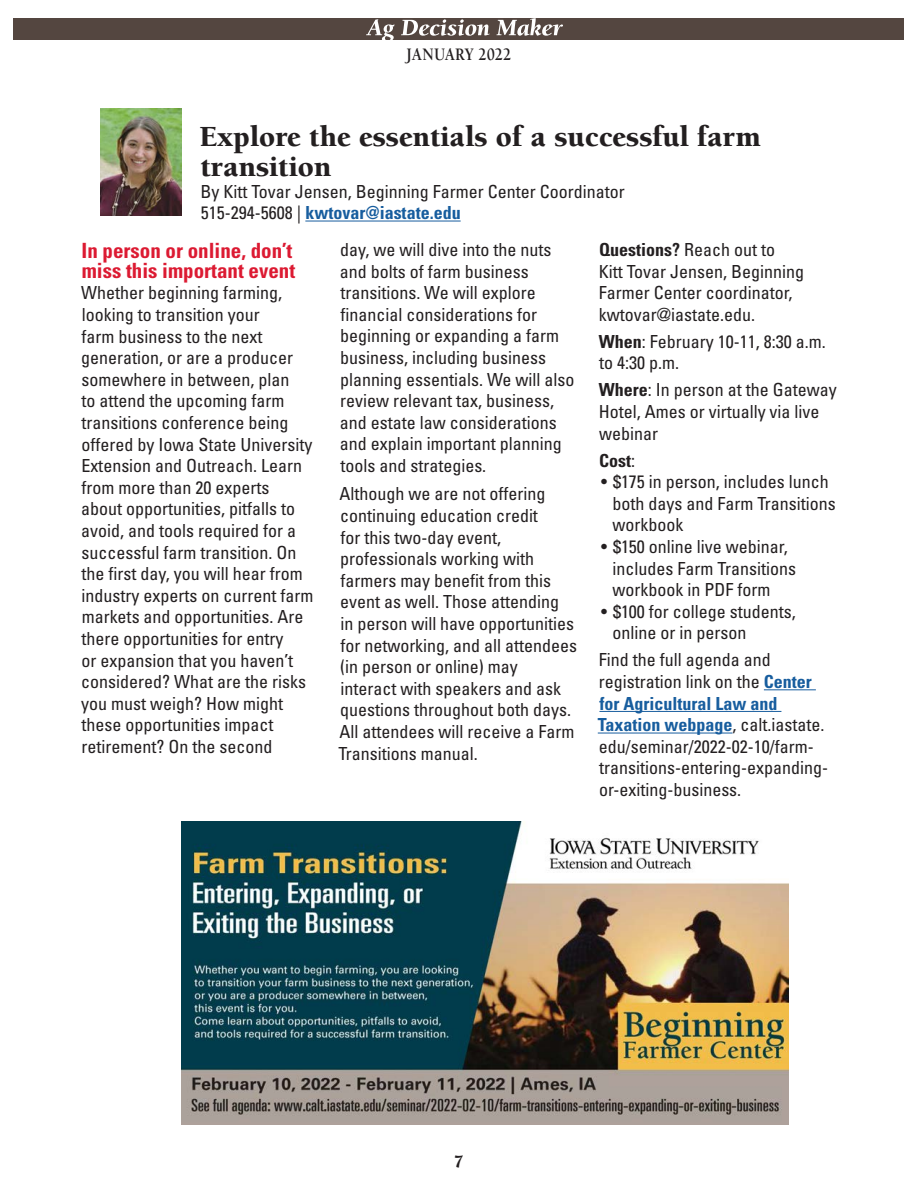
<style>
.page{position:relative;width:918px;height:1188px;background:#fff}
.page>*{position:absolute;margin:0;border:0;box-sizing:border-box;transform-origin:0 0}
.H1_headlines{font:900 30px/30px "Berkeley Std";color:#231f20}
.H2_header1_in_articl{font:700 condensed 21px/19.5px "Univers LT Std";color:#dc1a32}
.copy{font:condensed 18px/21.6px "Univers LT Std";color:#231f20}
.copy-2{font:700 condensed 18px "Univers LT Std";color:#175d9e}
.t1{font:700 18px "Berkeley Std";color:#231f20;scale:.85 1}
.copy-3{font:700 condensed 18px "Univers LT Std";color:#231f20}
.t2{font:900 18px "Berkeley Std";color:#231f20}
.s1{font-weight:400;color:#231f20}
.s2{font-weight:700}
.s3{font-weight:400}
.s4{font-weight:700;color:#175d9e}
</style>
<div class="page">
<div style="left:14px;top:18px;width:890px;height:22px;background:#544640"></div>
<svg style="left:366px;top:18px;width:197px;height:22px"></svg>
<img style="left:101px;top:108px;width:81px;height:108px">
<hr style="left:305px;top:221px;width:156px;height:1px;background:#175d9e">
<hr style="left:764px;top:689px;width:52px;height:1px;background:#175d9e">
<hr style="left:599px;top:711px;width:182px;height:1px;background:#175d9e">
<hr style="left:598px;top:733px;width:134px;height:1px;background:#175d9e">
<img style="left:182px;top:821px;width:607px;height:304px">
<p class="t1" style="left:407px;top:44px;width:125px">JANUARY 2022</p>
<p class="H1_headlines" style="left:200px;top:122px;width:563px">Explore the essentials of a successful farm transition</p>
<p class="copy" style="left:200px;top:180px;width:426px">By Kitt Tovar Jensen, Beginning Farmer Center Coordinator</p>
<p class="copy-2" style="left:201px;top:202px;width:261px"><span class="s1">515-294-5608 |</span> kwtovar@iastate.edu</p>
<p class="H2_header1_in_articl" style="left:82px;top:241px;width:215px">In person or online, don’t miss this important event</p>
<p class="copy" style="left:81px;top:282px;width:234px">Whether beginning farming, looking to transition your<br>farm business to the next generation, or are a producer somewhere in between, plan<br>to attend the upcoming farm transitions conference being offered by Iowa State University<br>Extension and Outreach. Learn from more than 20 experts about opportunities, pitfalls to avoid, and tools required for a successful farm transition. On the first day, you will hear from industry experts on current farm markets and opportunities. Are there opportunities for entry<br>or expansion that you haven’t considered? What are the risks you must weigh? How might these opportunities impact retirement? On the second</p>
<p class="copy" style="left:599px;top:239px;width:207px"><span class="s2">Questions?</span> Reach out to<br>Kitt Tovar Jensen, Beginning<br>Farmer Center coordinator, kwtovar@iastate.edu.</p>
<p class="copy" style="left:599px;top:330px;width:228px"><span class="s2">When</span>: February 10-11, 8:30 a.m. to 4:30 p.m.</p>
<p class="copy" style="left:599px;top:379px;width:239px"><span class="s2">Where</span>: In person at the Gateway<br>Hotel, Ames or virtually via live webinar</p>
<p class="copy-3" style="left:599px;top:449px;width:37px">Cost<span class="s3">:</span></p>
<p class="copy" style="left:612px;top:471px;width:225px;text-indent:-11px">• $175 in person, includes lunch both days and Farm Transitions workbook</p>
<p class="copy" style="left:613px;top:536px;width:185px;text-indent:-12px">• $150 online live webinar, includes Farm Transitions workbook in PDF form</p>
<p class="copy" style="left:613px;top:600px;width:185px;text-indent:-11px">• $100 for college students, online or in person</p>
<p class="copy" style="left:598px;top:649px;width:232px">Find the full agenda and registration link on the <span class="s4">Center for Agricultural Law and<br>Taxation webpage</span>, calt.iastate. edu/seminar/2022-02-10/farm&shy;transitions-entering-expanding&shy;or-exiting-business.</p>
<p class="copy" style="left:340px;top:239px;width:236px">day, we will dive into the nuts and bolts of farm business transitions. We will explore financial considerations for beginning or expanding a farm business, including business planning essentials. We will also review relevant tax, business, and estate law considerations and explain important planning tools and strategies.</p>
<p class="copy" style="left:338px;top:483px;width:240px">Although we are not offering continuing education credit<br>for this two-day event, professionals working with farmers may benefit from this event as well. Those attending<br>in person will have opportunities for networking, and all attendees (in person or online) may<br>interact with speakers and ask questions throughout both days.<br>All attendees will receive a Farm<br>Transitions manual.</p>
<p class="t2" style="left:454px;top:1152px;width:12px">7</p>
</div>
